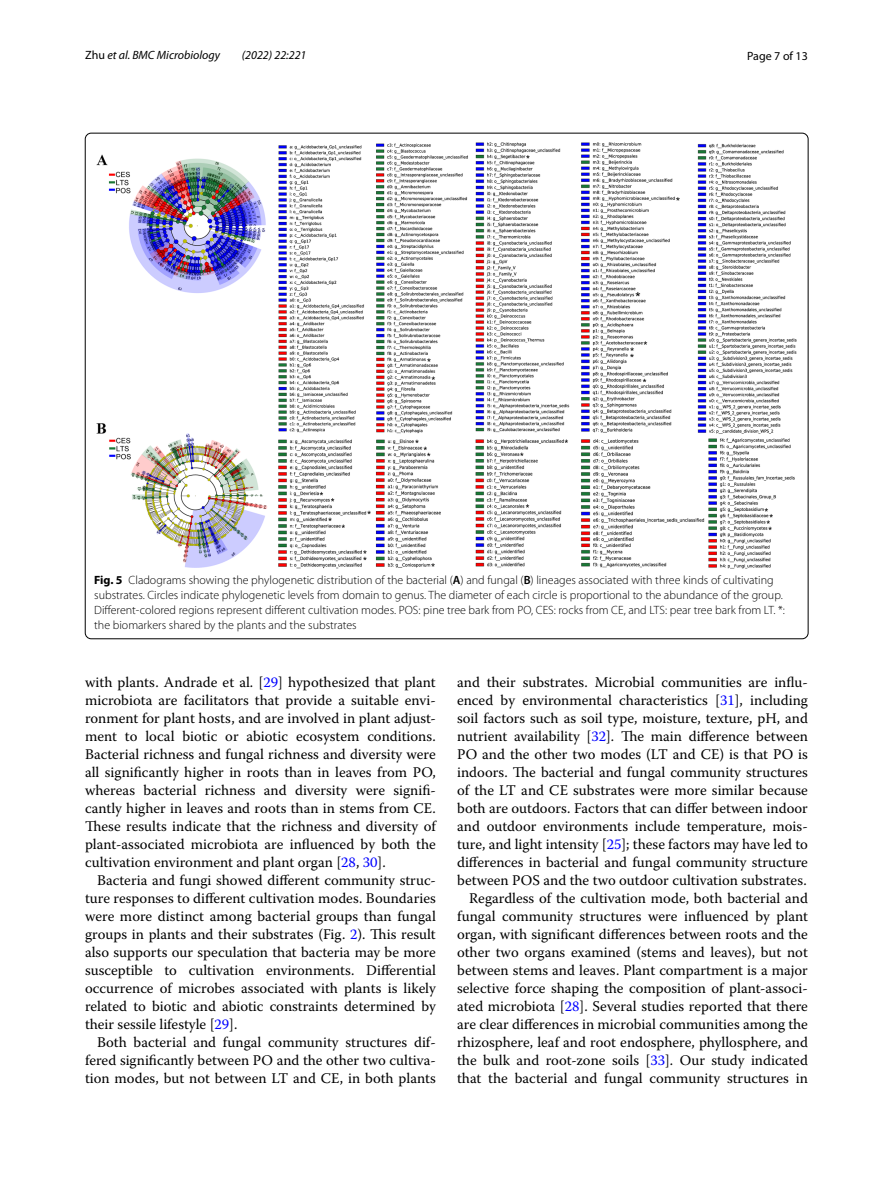
<style>
.page{position:relative;width:893px;height:1187px;background:#fff}
.page>*{position:absolute;margin:0;border:0;box-sizing:border-box;transform-origin:0 0}
.t1{font:14.7px/18px "Warnock Pro";color:#000;text-align:justify}
.t2{font:300 12px/15px "Myriad Pro";color:#000}
.t3{font:italic 12px "Myriad Pro";color:#000}
.t4{font:12px "Myriad Pro";color:#000}
.s1{font-style:normal}
.s2{font-weight:700}
.s3{font-weight:600}
.s4{color:#00f}
</style>
<div class="page">
<img style="left:97px;top:142px;width:700px;height:427px">
<p class="t3" style="left:85px;top:48px;width:136px"><span class="s1">Zhu</span> et al. BMC Microbiology</p>
<p class="t3" style="left:242px;top:48px;width:66px">(2022) 22:221</p>
<p class="t4" style="left:747px;top:48px;width:62px">Page 7 of 13</p>
<p class="t2" style="left:94px;top:573px;width:692px"><span class="s2">Fig. 5</span> Cladograms showing the phylogenetic distribution of the bacterial (<span class="s3">A</span>) and fungal (<span class="s3">B</span>) lineages associated with three kinds of cultivating substrates. Circles indicate phylogenetic levels from domain to genus. The diameter of each circle is proportional to the abundance of the group.<br>Different-colored regions represent different cultivation modes. POS: pine tree bark from PO, CES: rocks from CE, and LTS: pear tree bark from LT. *: the biomarkers shared by the plants and the substrates</p>
<p class="t1" style="left:85px;top:672px;width:352px">with plants. Andrade et al. [<span class="s4">29</span>] hypothesized that plant microbiota are facilitators that provide a suitable envi&shy;ronment for plant hosts, and are involved in plant adjust&shy;ment to local biotic or abiotic ecosystem conditions.<br>Bacterial richness and fungal richness and diversity were all significantly higher in roots than in leaves from PO, whereas bacterial richness and diversity were signifi&shy;cantly higher in leaves and roots than in stems from CE.<br>These results indicate that the richness and diversity of plant-associated microbiota are influenced by both the cultivation environment and plant organ [<span class="s4">28</span>, <span class="s4">30</span>].</p>
<p class="t1" style="left:85px;top:870px;width:352px;text-indent:12px">Bacteria and fungi showed different community struc&shy;ture responses to different cultivation modes. Boundaries were more distinct among bacterial groups than fungal groups in plants and their substrates (Fig. <span class="s4">2</span>). This result also supports our speculation that bacteria may be more susceptible to cultivation environments. Differential occurrence of microbes associated with plants is likely related to biotic and abiotic constraints determined by their sessile lifestyle [<span class="s4">29</span>].</p>
<p class="t1" style="left:85px;top:1032px;width:352px;text-indent:12px">Both bacterial and fungal community structures dif&shy;fered significantly between PO and the other two cultiva&shy;tion modes, but not between LT and CE, in both plants</p>
<p class="t1" style="left:457px;top:672px;width:352px;text-align:right">and their substrates. Microbial communities are influ&shy;enced by environmental characteristics [<span class="s4">31</span>], including soil factors such as soil type, moisture, texture, pH, and nutrient availability [<span class="s4">32</span>]. The main difference between PO and the other two modes (LT and CE) is that PO is indoors. The bacterial and fungal community structures of the LT and CE substrates were more similar because both are outdoors. Factors that can differ between indoor and outdoor environments include temperature, mois&shy;ture, and light intensity [<span class="s4">25</span>]; these factors may have led to differences in bacterial and fungal community structure between POS and the two outdoor cultivation substrates.<br>Regardless of the cultivation mode, both bacterial and fungal community structures were influenced by plant organ, with significant differences between roots and the other two organs examined (stems and leaves), but not between stems and leaves. Plant compartment is a major selective force shaping the composition of plant-associ&shy;ated microbiota [<span class="s4">28</span>]. Several studies reported that there are clear differences in microbial communities among the rhizosphere, leaf and root endosphere, phyllosphere, and the bulk and root-zone soils [<span class="s4">33</span>]. Our study indicated that the bacterial and fungal community structures in</p>
</div>
